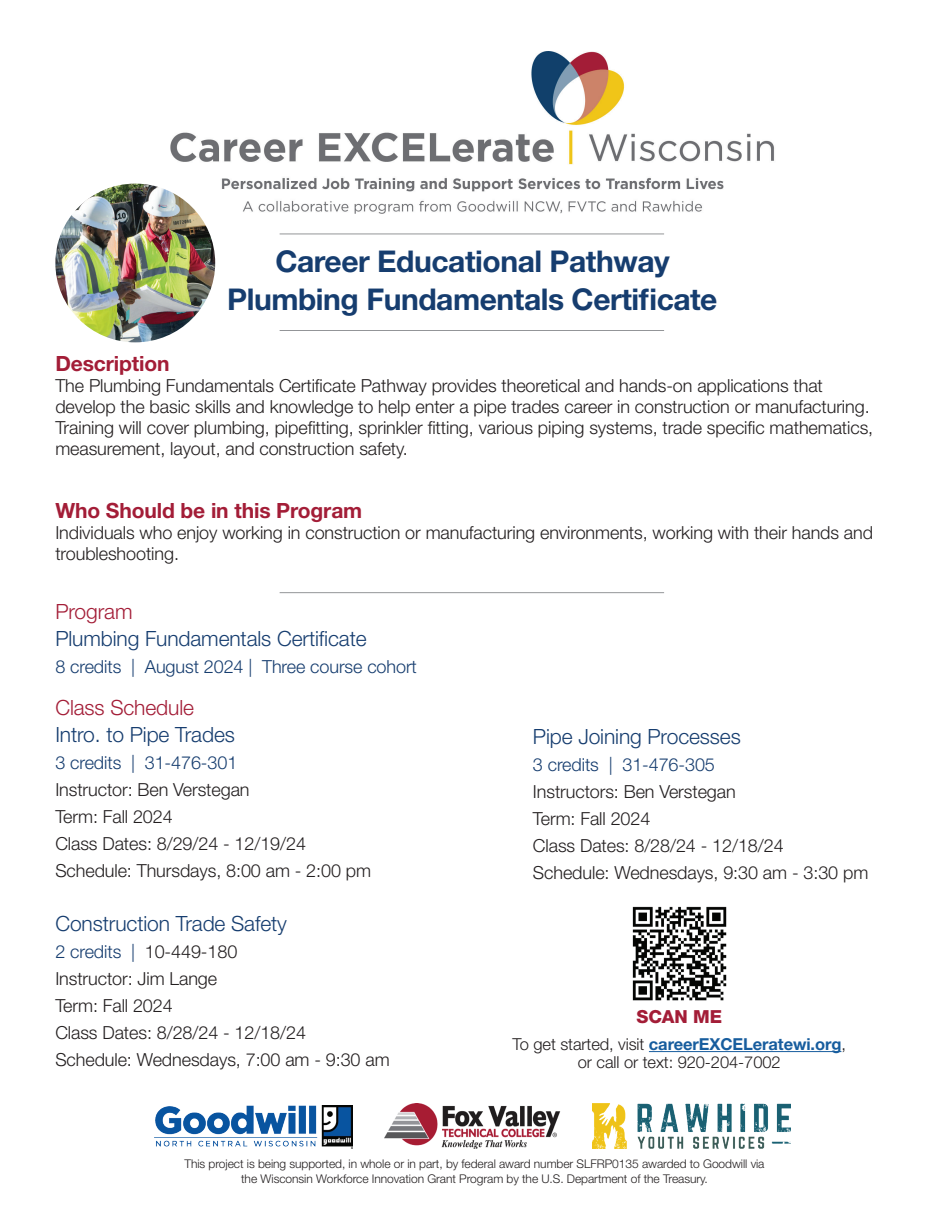
<style>
.page{position:relative;width:945px;height:1215px;background:#fff}
.page>*{position:absolute;margin:0;border:0;box-sizing:border-box;transform-origin:0 0}
.t1{font:700 30px/37.5px "Helvetica Neue LT Std";letter-spacing:-.015em;color:#163d6f;text-align:center}
.t2{font:300 21px "Helvetica Neue LT Std";letter-spacing:-.005em;color:#163d6f}
.t3{font:700 21px "Helvetica Neue LT Std";letter-spacing:-.005em;color:#a31d37}
.t4{font:300 21px "Helvetica Neue LT Std";letter-spacing:-.005em;color:#a31d37}
.t5{font:300 18px/27px "Helvetica Neue LT Std";letter-spacing:-.005em;color:#231f20}
.t6{font:300 18px "Helvetica Neue LT Std";letter-spacing:-.005em;color:#163d6f}
.t7{font:800 18px "Helvetica Neue LT Std";letter-spacing:-.005em;color:#a31d37}
.t8{font:300 16.5px/18px "Helvetica Neue LT Std";letter-spacing:-.005em;color:#231f20;text-align:center}
.t9{font:300 12px/15px "Helvetica Neue LT Std";letter-spacing:-.005em;color:#231f20;text-align:center}
.s1{color:#163d6f}
.s2{font-weight:700;color:#175d9e}
</style>
<div class="page">
<img style="left:170px;top:51px;width:605px;height:162px">
<img style="left:155px;top:1105px;width:198px;height:44px">
<img style="left:385px;top:1104px;width:175px;height:45px">
<img style="left:592px;top:1103px;width:198px;height:46px">
<hr style="left:280px;top:234px;width:384px;height:1px;background:#939598">
<hr style="left:280px;top:330px;width:384px;height:1px;background:#939598">
<hr style="left:280px;top:592px;width:384px;height:1px;background:#939598">
<img style="left:55px;top:184px;width:160px;height:158px">
<hr style="left:649px;top:1051px;width:192px;height:1px;background:#175d9e">
<img style="left:632px;top:906px;width:95px;height:95px">
<h1 class="t1" style="left:227px;top:242px;width:492px">Career Educational Pathway<br>Plumbing Fundamentals Certificate</h1>
<p class="t3" style="left:55px;top:351px;width:116px">Description</p>
<p class="t5" style="left:55px;top:375px;width:819px;line-height:21px">The Plumbing Fundamentals Certificate Pathway provides theoretical and hands-on applications that develop the basic skills and knowledge to help enter a pipe trades career in construction or manufacturing.<br>Training will cover plumbing, pipefitting, sprinkler fitting, various piping systems, trade specific mathematics, measurement, layout, and construction safety.</p>
<p class="t3" style="left:55px;top:498px;width:308px">Who Should be in this Program</p>
<p class="t5" style="left:55px;top:522px;width:819px;line-height:21px">Individuals who enjoy working in construction or manufacturing environments, working with their hands and troubleshooting.</p>
<p class="t4" style="left:55px;top:599px;width:79px">Program</p>
<p class="t2" style="left:55px;top:626px;width:313px">Plumbing Fundamentals Certificate</p>
<p class="t6" style="left:55px;top:656px;width:363px">8 credits | August 2024 | Three course cohort</p>
<p class="t4" style="left:55px;top:694px;width:140px">Class Schedule</p>
<p class="t2" style="left:55px;top:721px;width:181px">Intro. to Pipe Trades</p>
<p class="t6" style="left:55px;top:751px;width:184px">3 credits | 31-476-301</p>
<p class="t5" style="left:55px;top:775px;width:317px">Instructor: Ben Verstegan<br>Term: Fall 2024<br>Class Dates: 8/29/24 - 12/19/24<br>Schedule: Thursdays, 8:00 am - 2:00 pm</p>
<p class="t2" style="left:55px;top:910px;width:233px">Construction Trade Safety</p>
<p class="t5" style="left:55px;top:937px;width:336px"><span class="s1">2 credits |</span> 10-449-180<br>Instructor: Jim Lange<br>Term: Fall 2024<br>Class Dates: 8/28/24 - 12/18/24<br>Schedule: Wednesdays, 7:00 am - 9:30 am</p>
<p class="t2" style="left:533px;top:723px;width:209px">Pipe Joining Processes</p>
<p class="t6" style="left:533px;top:753px;width:184px">3 credits | 31-476-305</p>
<p class="t5" style="left:533px;top:777px;width:337px">Instructors: Ben Verstegan<br>Term: Fall 2024<br>Class Dates: 8/28/24 - 12/18/24<br>Schedule: Wednesdays, 9:30 am - 3:30 pm</p>
<p class="t7" style="left:636px;top:1006px;width:87px">SCAN ME</p>
<p class="t8" style="left:513px;top:1035px;width:335px">To get started, visit <span class="s2">careerEXCELeratewi.org</span>, or call or text: 920-204-7002</p>
<p class="t9" style="left:185px;top:1156px;width:582px">This project is being supported, in whole or in part, by federal award number SLFRP0135 awarded to Goodwill via the Wisconsin Workforce Innovation Grant Program by the U.S. Department of the Treasury.</p>
</div>
